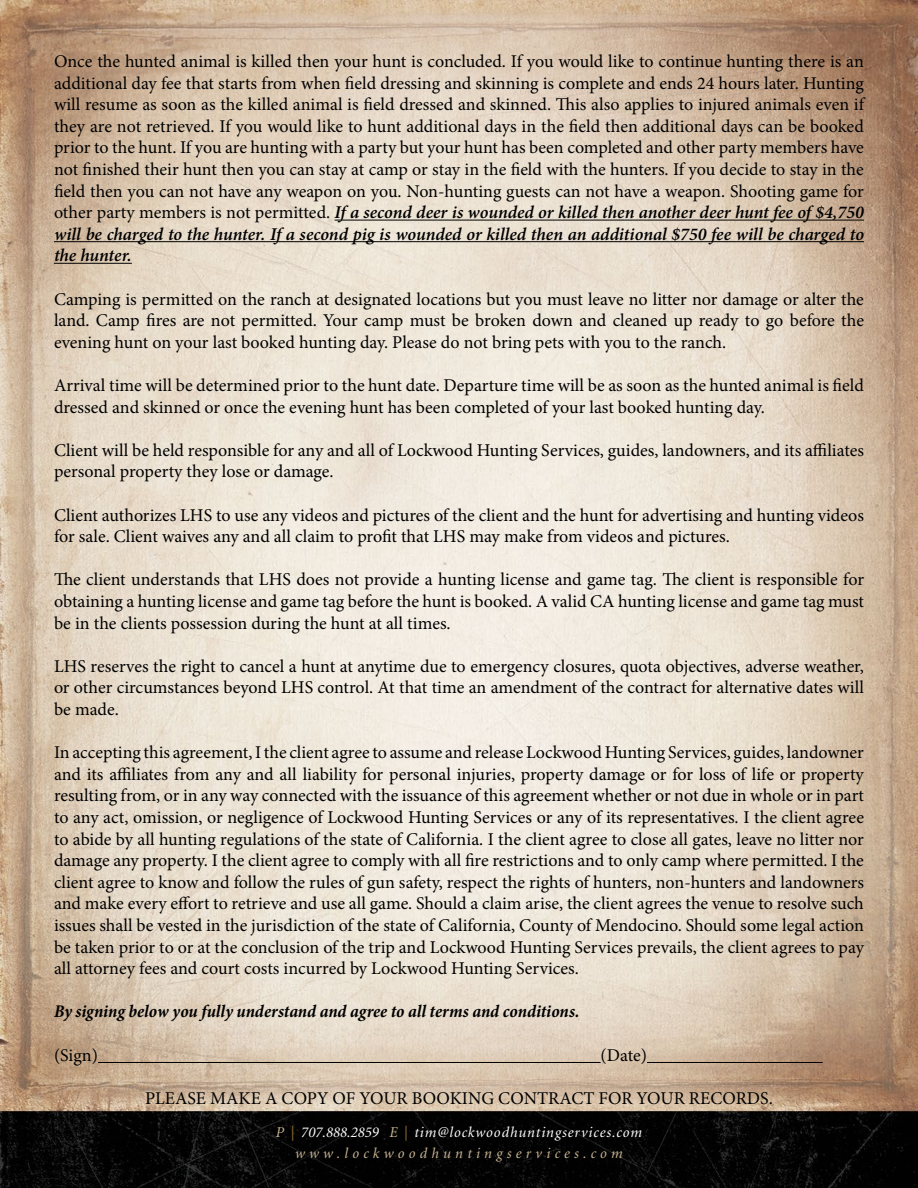
<style>
.page{position:relative;width:918px;height:1188px;background:#fff}
.page>*{position:absolute;margin:0;border:0;box-sizing:border-box;transform-origin:0 0}
.t1{font:18px/21.6px "Minion Pro";color:#000;text-align:justify}
.t2{font:italic 700 condensed 18px "Minion Pro";letter-spacing:-.005em;color:#000}
.t3{font:italic 15px/21.9px "Minion";letter-spacing:.065em;color:#fff;text-align:center}
.s1{font-weight:600;font-style:italic}
.s2{color:#c9b594}
.s3{color:#997338}
</style>
<div class="page">
<img style="left:0;top:0;width:918px;height:1188px">
<hr style="left:335px;top:220px;width:529px;height:1px;background:#000">
<hr style="left:54px;top:241px;width:810px;height:1px;background:#000">
<hr style="left:54px;top:263px;width:78px;height:1px;background:#000">
<hr style="left:98px;top:1062px;width:503px;height:1px;background:#000">
<hr style="left:647px;top:1062px;width:176px;height:1px;background:#000">
<p class="t1" style="left:54px;top:51px;width:812px">Once the hunted animal is killed then your hunt is concluded. If you would like to continue hunting there is an additional day fee that starts from when field dressing and skinning is complete and ends 24 hours later. Hunting will resume as soon as the killed animal is field dressed and skinned. This also applies to injured animals even if they are not retrieved. If you would like to hunt additional days in the field then additional days can be booked prior to the hunt. If you are hunting with a party but your hunt has been completed and other party members have not finished their hunt then you can stay at camp or stay in the field with the hunters. If you decide to stay in the field then you can not have any weapon on you. Non-hunting guests can not have a weapon. Shooting game for other party members is not permitted. <span class="s1">If a second deer is wounded or killed then another deer hunt fee of $4,750 will be charged to the hunter. If a second pig is wounded or killed then an additional $750 fee will be charged to the hunter.</span></p>
<p class="t1" style="left:54px;top:288px;width:812px">Camping is permitted on the ranch at designated locations but you must leave no litter nor damage or alter the land. Camp fires are not permitted. Your camp must be broken down and cleaned up ready to go before the evening hunt on your last booked hunting day. Please do not bring pets with you to the ranch.</p>
<p class="t1" style="left:54px;top:375px;width:811px">Arrival time will be determined prior to the hunt date. Departure time will be as soon as the hunted animal is field dressed and skinned or once the evening hunt has been completed of your last booked hunting day.</p>
<p class="t1" style="left:54px;top:439px;width:811px">Client will be held responsible for any and all of Lockwood Hunting Services, guides, landowners, and its affiliates personal property they lose or damage.</p>
<p class="t1" style="left:54px;top:504px;width:811px">Client authorizes LHS to use any videos and pictures of the client and the hunt for advertising and hunting videos for sale. Client waives any and all claim to profit that LHS may make from videos and pictures.</p>
<p class="t1" style="left:54px;top:569px;width:812px">The client understands that LHS does not provide a hunting license and game tag. The client is responsible for obtaining a hunting license and game tag before the hunt is booked. A valid CA hunting license and game tag must be in the clients possession during the hunt at all times.</p>
<p class="t1" style="left:54px;top:655px;width:811px">LHS reserves the right to cancel a hunt at anytime due to emergency closures, quota objectives, adverse weather, or other circumstances beyond LHS control. At that time an amendment of the contract for alternative dates will be made.</p>
<p class="t1" style="left:54px;top:742px;width:812px">In accepting this agreement, I the client agree to assume and release Lockwood Hunting Services, guides, landowner and its affiliates from any and all liability for personal injuries, property damage or for loss of life or property resulting from, or in any way connected with the issuance of this agreement whether or not due in whole or in part to any act, omission, or negligence of Lockwood Hunting Services or any of its representatives. I the client agree to abide by all hunting regulations of the state of California. I the client agree to close all gates, leave no litter nor damage any property. I the client agree to comply with all fire restrictions and to only camp where permitted. I the client agree to know and follow the rules of gun safety, respect the rights of hunters, non-hunters and landowners and make every effort to retrieve and use all game. Should a claim arise, the client agrees the venue to resolve such issues shall be vested in the jurisdiction of the state of California, County of Mendocino. Should some legal action be taken prior to or at the conclusion of the trip and Lockwood Hunting Services prevails, the client agrees to pay all attorney fees and court costs incurred by Lockwood Hunting Services.</p>
<p class="t2" style="left:54px;top:999px;width:527px">By signing below you fully understand and agree to all terms and conditions.</p>
<p class="t1" style="left:54px;top:1044px;width:46px">(Sign)</p>
<p class="t1" style="left:601px;top:1044px;width:48px">(Date)</p>
<p class="t1" style="left:145px;top:1087px;width:629px">PLEASE MAKE A COPY OF YOUR BOOKING CONTRACT FOR YOUR RECORDS.</p>
<p class="t3" style="left:276px;top:1121px;width:368px"><span class="s2">P</span> <span class="s3">|</span> 707.888.2859 <span class="s2">E</span> <span class="s3">|</span> tim@lockwoodhuntingservices.com <span class="s2">www.lockwoodhuntingservices.com</span></p>
</div>
